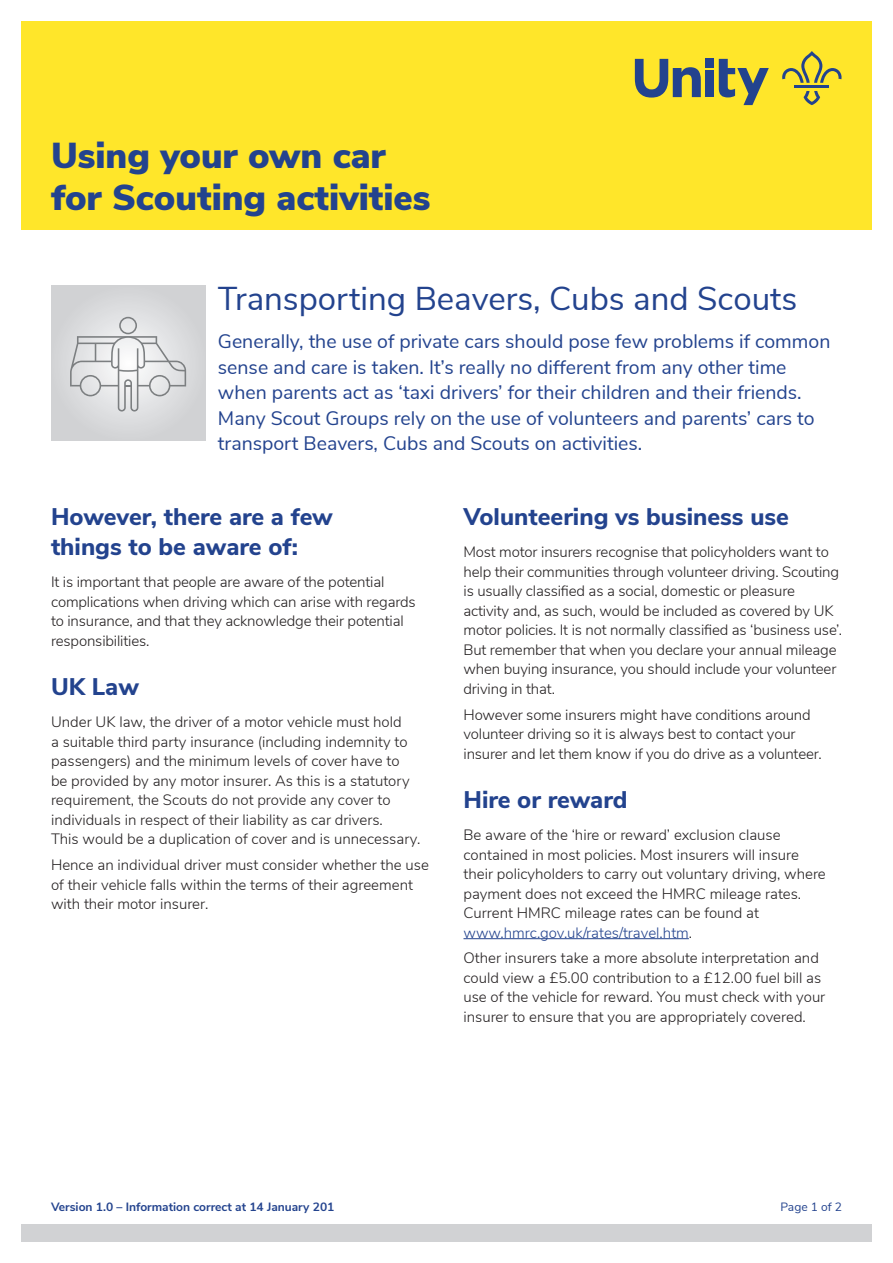
<style>
.page{position:relative;width:893px;height:1263px;background:#fff}
.page>*{position:absolute;margin:0;border:0;box-sizing:border-box;transform-origin:0 0}
.t1{font:900 36px/42px "Nunito Sans";color:#23438e}
.t2{font:33px "Nunito Sans";color:#23438e}
.t3{font:800 24px/30px "Nunito Sans";color:#23438e}
.t4{font:19.5px/25.5px "Nunito Sans";color:#23438e}
.t5{font:300 15px/19.5px "Nunito Sans";letter-spacing:-.005em;color:#231f20}
.t6{font:700 12px "Nunito Sans";color:#23438e}
.t7{font:12px "Nunito Sans";color:#23438e}
.s1{color:#23438e}
</style>
<div class="page">
<hr style="left:463px;top:938px;width:226px;height:1px;background:#23438e">
<div style="left:21px;top:21px;width:851px;height:209px;background:#ffe62a"></div>
<svg style="left:804px;top:91px;width:16px;height:14px"></svg>
<svg style="left:782px;top:51px;width:60px;height:32px"></svg>
<hr style="left:795px;top:85px;width:34px;height:3px;background:#23438e">
<div style="left:705px;top:59px;width:9px;height:9px;background:#23438e"></div>
<div style="left:705px;top:71px;width:9px;height:26px;background:#23438e"></div>
<svg style="left:719px;top:59px;width:50px;height:46px"></svg>
<svg style="left:635px;top:59px;width:66px;height:39px"></svg>
<div style="left:21px;top:1225px;width:851px;height:17px;background:#d1d2d4"></div>
<div style="left:51px;top:286px;width:154px;height:154px;background:#d4d5d7"></div>
<svg style="left:70px;top:317px;width:116px;height:94px"></svg>
<h1 class="t1" style="left:51px;top:133px;width:381px">Using your own car for Scouting activities</h1>
<h2 class="t2" style="left:218px;top:274px;width:581px">Transporting Beavers, Cubs and Scouts</h2>
<p class="t4" style="left:218px;top:327px;width:614px">Generally, the use of private cars should pose few problems if common sense and care is taken. It’s really no different from any other time when parents act as ‘taxi drivers’ for their children and their friends.<br>Many Scout Groups rely on the use of volunteers and parents’ cars to transport Beavers, Cubs and Scouts on activities.</p>
<h3 class="t3" style="left:51px;top:500px;width:283px">However, there are a few things to be aware of:</h3>
<p class="t5" style="left:51px;top:571px;width:366px">It is important that people are aware of the potential complications when driving which can arise with regards to insurance, and that they acknowledge their potential responsibilities.</p>
<h3 class="t3" style="left:51px;top:670px;width:90px">UK Law</h3>
<p class="t5" style="left:51px;top:711px;width:371px">Under UK law, the driver of a motor vehicle must hold<br>a suitable third party insurance (including indemnity to passengers) and the minimum levels of cover have to<br>be provided by any motor insurer. As this is a statutory requirement, the Scouts do not provide any cover to individuals in respect of their liability as car drivers.<br>This would be a duplication of cover and is unnecessary.</p>
<p class="t5" style="left:51px;top:854px;width:379px">Hence an individual driver must consider whether the use of their vehicle falls within the terms of their agreement with their motor insurer.</p>
<h3 class="t3" style="left:463px;top:500px;width:327px">Volunteering vs business use</h3>
<p class="t5" style="left:463px;top:541px;width:380px">Most motor insurers recognise that policyholders want to help their communities through volunteer driving. Scouting is usually classified as a social, domestic or pleasure activity and, as such, would be included as covered by UK motor policies. It is not normally classified as ‘business use’.<br>But remember that when you declare your annual mileage when buying insurance, you should include your volunteer driving in that.</p>
<p class="t5" style="left:463px;top:704px;width:360px">However some insurers might have conditions around volunteer driving so it is always best to contact your insurer and let them know if you do drive as a volunteer.</p>
<h3 class="t3" style="left:463px;top:783px;width:165px">Hire or reward</h3>
<p class="t5" style="left:463px;top:824px;width:364px">Be aware of the ‘hire or reward’ exclusion clause contained in most policies. Most insurers will insure their policyholders to carry out voluntary driving, where payment does not exceed the HMRC mileage rates.<br>Current HMRC mileage rates can be found at <span class="s1">www.hmrc.gov.uk/rates/travel.htm</span>.</p>
<p class="t5" style="left:463px;top:947px;width:363px">Other insurers take a more absolute interpretation and could view a £5.00 contribution to a £12.00 fuel bill as use of the vehicle for reward. You must check with your insurer to ensure that you are appropriately covered.</p>
<p class="t6" style="left:51px;top:1198px;width:285px">Version 1.0 – Information correct at 14 January 201</p>
<p class="t7" style="left:780px;top:1198px;width:63px">Page 1 of 2</p>
</div>
